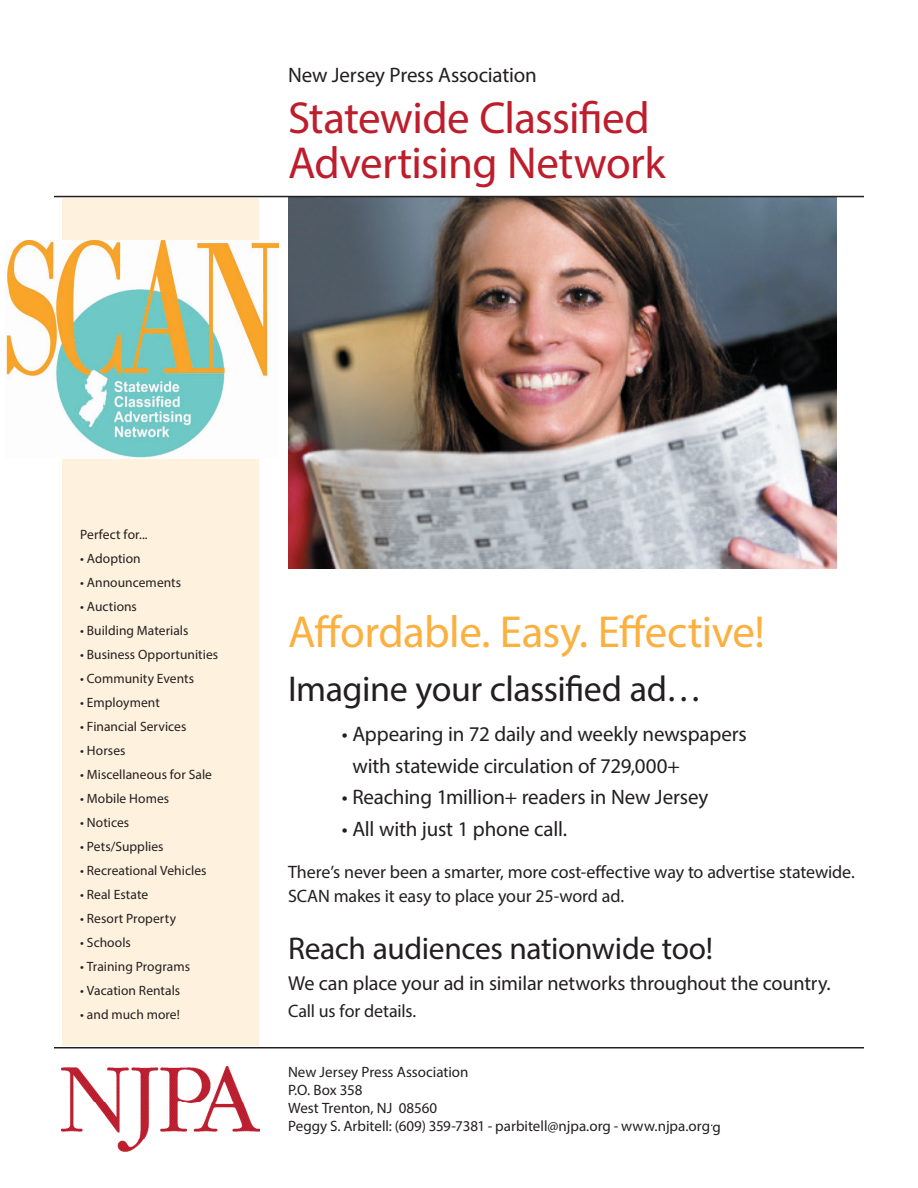
<style>
.page{position:relative;width:918px;height:1188px;background:#fff}
.page>*{position:absolute;margin:0;border:0;box-sizing:border-box;transform-origin:0 0}
.t1{font:45px "Myriad Pro";letter-spacing:-.015em;color:#be1d2c}
.Heads-HelvNeue87{font:45px "Myriad Pro";letter-spacing:-.015em;color:#fbb03f}
.Heads-HelvNeue87-2{font:36px "Myriad Pro";letter-spacing:-.015em;color:#231f20}
.Text-MinionPro{font:31.5px "Myriad Pro";letter-spacing:-.01em;color:#231f20}
.Heads-HelvNeue87-3{font:21px/31.5px "Myriad Pro";letter-spacing:-.01em;color:#231f20}
.Text-MinionPro-2{font:21px "Myriad Pro";letter-spacing:-.01em;color:#231f20}
.Text-MinionPro-3{font:20.25px "Myriad Pro";letter-spacing:-.01em;color:#231f20}
.Text-MinionPro-4{font:18px "Myriad Pro";letter-spacing:-.01em;color:#231f20}
.t2{font:15px/18px "Myriad Pro";color:#231f20}
.Text-HelvNeue57{font:13.5px "Myriad Pro";letter-spacing:.005em;color:#231f20}
</style>
<div class="page">
<hr style="left:54px;top:1047px;width:810px;height:1px;background:#231f20">
<img style="left:62px;top:1066px;width:198px;height:85px">
<img style="left:288px;top:197px;width:549px;height:372px">
<div style="left:62px;top:198px;width:197px;height:848px;background:#fef1dd"></div>
<hr style="left:54px;top:196px;width:810px;height:1px;background:#231f20">
<img style="left:5px;top:240px;width:274px;height:219px">
<p class="Heads-HelvNeue87-3" style="left:288px;top:59px;width:250px">New Jersey Press Association</p>
<p class="t1" style="left:288px;top:90px;width:363px">Statewide Classified</p>
<p class="t1" style="left:288px;top:135px;width:379px">Advertising Network</p>
<p class="Text-HelvNeue57" style="left:80px;top:526px;width:69px">Perfect for...</p>
<p class="Text-HelvNeue57" style="left:80px;top:550px;width:62px">• Adoption</p>
<p class="Text-HelvNeue57" style="left:80px;top:574px;width:103px">• Announcements</p>
<p class="Text-HelvNeue57" style="left:80px;top:598px;width:58px">• Auctions</p>
<p class="Text-HelvNeue57" style="left:80px;top:622px;width:110px">• Building Materials</p>
<p class="Text-HelvNeue57" style="left:80px;top:646px;width:139px">• Business Opportunities</p>
<p class="Text-HelvNeue57" style="left:80px;top:670px;width:116px">• Community Events</p>
<p class="Text-HelvNeue57" style="left:80px;top:694px;width:81px">• Employment</p>
<p class="Text-HelvNeue57" style="left:80px;top:718px;width:108px">• Financial Services</p>
<p class="Text-HelvNeue57" style="left:80px;top:742px;width:47px">• Horses</p>
<p class="Text-HelvNeue57" style="left:80px;top:766px;width:133px">• Miscellaneous for Sale</p>
<p class="Text-HelvNeue57" style="left:80px;top:790px;width:90px">• Mobile Homes</p>
<p class="Text-HelvNeue57" style="left:80px;top:814px;width:50px">• Notices</p>
<p class="Text-HelvNeue57" style="left:80px;top:838px;width:85px">• Pets/Supplies</p>
<p class="Text-HelvNeue57" style="left:80px;top:862px;width:128px">• Recreational Vehicles</p>
<p class="Text-HelvNeue57" style="left:80px;top:886px;width:70px">• Real Estate</p>
<p class="Text-HelvNeue57" style="left:80px;top:910px;width:97px">• Resort Property</p>
<p class="Text-HelvNeue57" style="left:80px;top:934px;width:52px">• Schools</p>
<p class="Text-HelvNeue57" style="left:80px;top:958px;width:111px">• Training Programs</p>
<p class="Text-HelvNeue57" style="left:80px;top:982px;width:102px">• Vacation Rentals</p>
<p class="Text-HelvNeue57" style="left:80px;top:1006px;width:101px">• and much more!</p>
<p class="Heads-HelvNeue87" style="left:288px;top:604px;width:478px">Affordable. Easy. Effective!</p>
<p class="Heads-HelvNeue87-2" style="left:288px;top:666px;width:415px">Imagine your classified ad…</p>
<p class="Heads-HelvNeue87-3" style="left:352px;top:718px;width:396px;text-indent:-10px">• Appearing in 72 daily and weekly newspapers with statewide circulation of 729,000+</p>
<p class="Heads-HelvNeue87-3" style="left:342px;top:781px;width:368px">• Reaching 1million+ readers in New Jersey</p>
<p class="Text-MinionPro-2" style="left:342px;top:816px;width:227px">• All with just 1 phone call.</p>
<p class="Text-MinionPro-4" style="left:288px;top:860px;width:568px">There’s never been a smarter, more cost-effective way to advertise statewide.</p>
<p class="Text-MinionPro-4" style="left:288px;top:884px;width:338px">SCAN makes it easy to place your 25-word ad.</p>
<p class="Text-MinionPro" style="left:288px;top:929px;width:427px">Reach audiences nationwide too!</p>
<p class="Text-MinionPro-3" style="left:288px;top:971px;width:544px">We can place your ad in similar networks throughout the country.</p>
<p class="Text-MinionPro-4" style="left:288px;top:1000px;width:130px">Call us for details.</p>
<p class="t2" style="left:288px;top:1063px;width:182px">New Jersey Press Association<br>P.O. Box 358</p>
<p class="t2" style="left:288px;top:1099px;width:424px">West Trenton, NJ 08560<br>Peggy S. Arbitell: (609) 359-7381 - parbitell@njpa.org - www.njpa.org</p>
<p class="t2" style="left:288px;top:1099px;width:342px;text-indent:108px">08628-1019<br>Diane Trent: (609) 406-0600, ext. 24 • d rent@njpa.org •</p>
<p class="t2" style="left:655px;top:1117px;width:68px">w.njpa.org</p>
</div>
